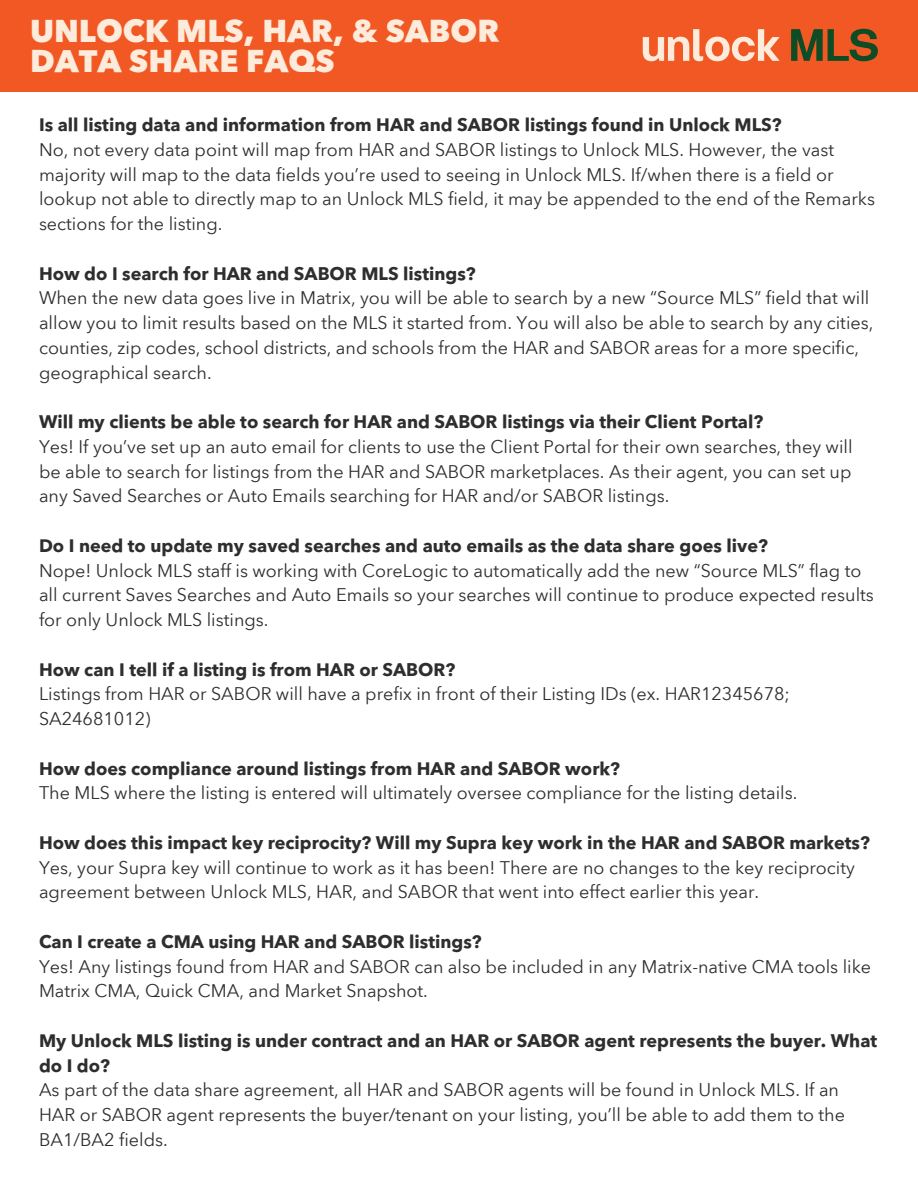
<style>
.page{position:relative;width:918px;height:1188px;background:#fff}
.page>*{position:absolute;margin:0;border:0;box-sizing:border-box;transform-origin:0 0}
.t1{font:900 31.5px/30.3px "Avenir Next Thai Modern";color:#fdebdb}
.t2{font:18px/24.8px "Avenir Next Thai Modern";color:#2e2e2e}
.t3{font:700 18px/24.8px "Avenir Next Thai Modern";color:#2e2e2e}
</style>
<div class="page">
<div style="left:0;top:0;width:918px;height:92px;background:#f25824"></div>
<svg style="left:643px;top:29px;width:137px;height:32px"></svg>
<svg style="left:791px;top:29px;width:87px;height:32px"></svg>
<h1 class="t1" style="left:30px;top:14px;width:471px">UNLOCK MLS, HAR, &amp; SABOR<br>DATA SHARE FAQS</h1>
<p class="t3" style="left:39px;top:112px;width:744px">Is all listing data and information from HAR and SABOR listings found in Unlock MLS?</p>
<p class="t2" style="left:39px;top:136px;width:838px">No, not every data point will map from HAR and SABOR listings to Unlock MLS. However, the vast majority will map to the data fields you’re used to seeing in Unlock MLS. If/when there is a field or lookup not able to directly map to an Unlock MLS field, it may be appended to the end of the Remarks sections for the listing.</p>
<p class="t3" style="left:39px;top:260px;width:438px">How do I search for HAR and SABOR MLS listings?</p>
<p class="t2" style="left:39px;top:285px;width:836px">When the new data goes live in Matrix, you will be able to search by a new “Source MLS” field that will allow you to limit results based on the MLS it started from. You will also be able to search by any cities, counties, zip codes, school districts, and schools from the HAR and SABOR areas for a more specific, geographical search.</p>
<p class="t3" style="left:39px;top:409px;width:726px">Will my clients be able to search for HAR and SABOR listings via their Client Portal?</p>
<p class="t2" style="left:39px;top:433px;width:815px;text-align:justify">Yes! If you’ve set up an auto email for clients to use the Client Portal for their own searches, they will be able to search for listings from the HAR and SABOR marketplaces. As their agent, you can set up any Saved Searches or Auto Emails searching for HAR and/or SABOR listings.</p>
<p class="t3" style="left:39px;top:532px;width:730px">Do I need to update my saved searches and auto emails as the data share goes live?</p>
<p class="t2" style="left:39px;top:557px;width:836px">Nope! Unlock MLS staff is working with CoreLogic to automatically add the new “Source MLS” flag to all current Saves Searches and Auto Emails so your searches will continue to produce expected results for only Unlock MLS listings.</p>
<p class="t3" style="left:39px;top:656px;width:418px">How can I tell if a listing is from HAR or SABOR?</p>
<p class="t2" style="left:39px;top:681px;width:752px">Listings from HAR or SABOR will have a prefix in front of their Listing IDs (ex. HAR12345678;<br>SA24681012)</p>
<p class="t3" style="left:39px;top:755px;width:583px">How does compliance around listings from HAR and SABOR work?</p>
<p class="t2" style="left:39px;top:780px;width:760px">The MLS where the listing is entered will ultimately oversee compliance for the listing details.</p>
<p class="t3" style="left:39px;top:829px;width:832px">How does this impact key reciprocity? Will my Supra key work in the HAR and SABOR markets?</p>
<p class="t2" style="left:39px;top:854px;width:817px">Yes, your Supra key will continue to work as it has been! There are no changes to the key reciprocity agreement between Unlock MLS, HAR, and SABOR that went into effect earlier this year.</p>
<p class="t3" style="left:39px;top:928px;width:444px">Can I create a CMA using HAR and SABOR listings?</p>
<p class="t2" style="left:39px;top:953px;width:834px">Yes! Any listings found from HAR and SABOR can also be included in any Matrix-native CMA tools like<br>Matrix CMA, Quick CMA, and Market Snapshot.</p>
<p class="t3" style="left:39px;top:1027px;width:840px">My Unlock MLS listing is under contract and an HAR or SABOR agent represents the buyer. What do I do?</p>
<p class="t2" style="left:39px;top:1077px;width:808px">As part of the data share agreement, all HAR and SABOR agents will be found in Unlock MLS. If an<br>HAR or SABOR agent represents the buyer/tenant on your listing, you’ll be able to add them to the<br>BA1/BA2 fields.</p>
</div>
